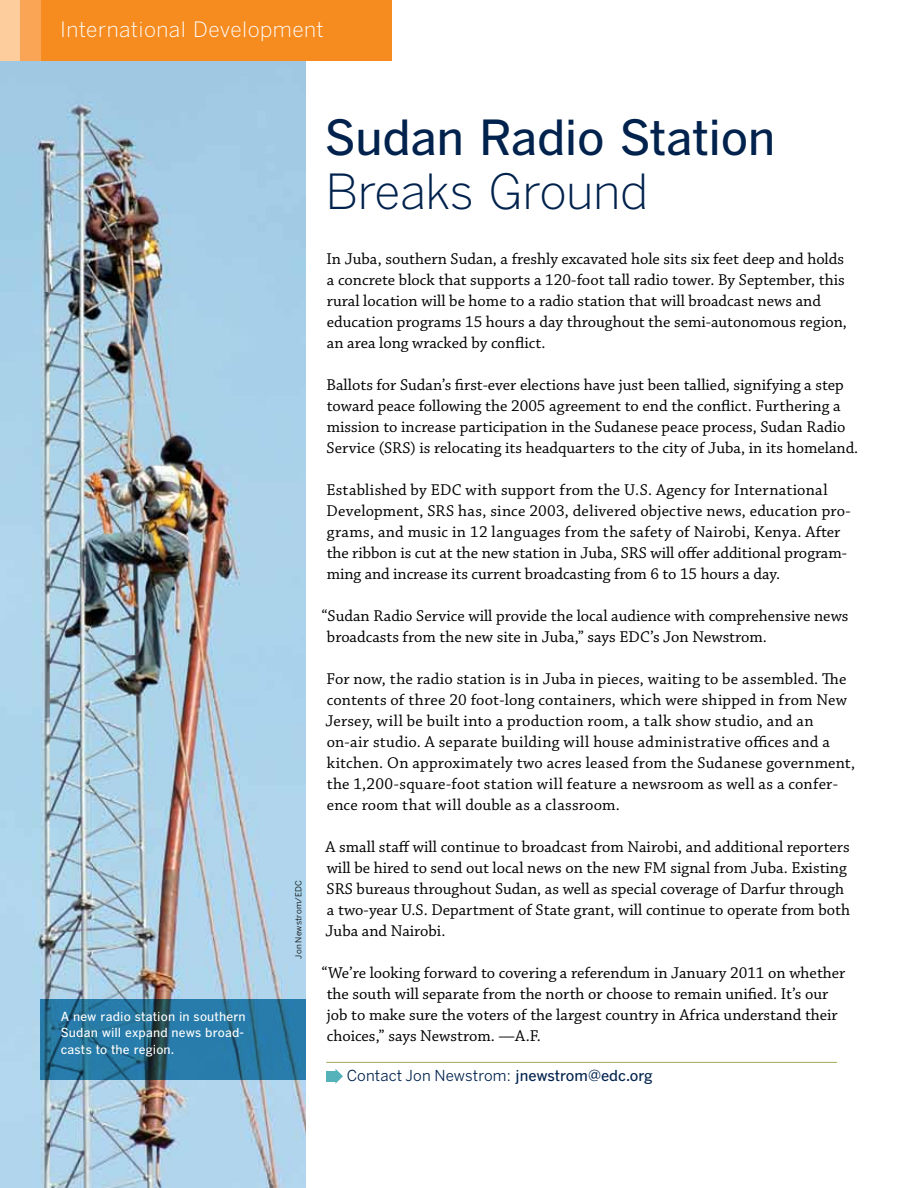
<style>
.page{position:relative;width:918px;height:1188px;background:#fff}
.page>*{position:absolute;margin:0;border:0;box-sizing:border-box;transform-origin:0 0}
.t1{font:500 48px/54px "Benton Gothic";letter-spacing:-.015em;color:#00224d}
.t2{font:300 21px "Benton Gothic";letter-spacing:.02em;color:#fff}
.t3{font:16.5px/21px "Chaparral Pro";color:#000}
.t4{font:15px "Benton Sans";letter-spacing:.01em;color:#00224d}
.t5{font:500 12.3px/16.5px "Benton Gothic";letter-spacing:.01em;color:#fff;text-align:justify}
.t6{font:8.25px "Benton Sans";letter-spacing:.025em;color:#000}
.s1{font-weight:300}
.s2{font-family:"Benton Gothic";font-weight:500}
</style>
<div class="page">
<img style="left:0;top:61px;width:306px;height:1127px">
<svg style="left:40px;top:999px;width:266px;height:81px;background:#26739b"></svg>
<div style="left:0;top:0;width:392px;height:61px;background:#f68b1f"></div>
<div style="left:0;top:0;width:20px;height:61px;background:#fdcd9d"></div>
<div style="left:20px;top:0;width:20px;height:61px;background:#f9a555"></div>
<hr style="left:326px;top:1062px;width:511px;height:1px;background:#a3aa59">
<svg style="left:335px;top:1069px;width:8px;height:15px"></svg>
<div style="left:326px;top:1071px;width:10px;height:11px;background:#56b2ba"></div>
<p class="t2" style="left:60px;top:17px;width:265px">International Development</p>
<p class="t5" style="left:61px;top:1008px;width:187px">A new radio station in southern Sudan will expand news broad&shy;casts to the region.</p>
<p class="t6" style="left:294px;top:959px;width:80px;rotate:-90deg">Jon Newstrom/EDC</p>
<h1 class="t1" style="left:325px;top:110px;width:452px">Sudan Radio Station<br><span class="s1">Breaks Ground</span></h1>
<p class="t3" style="left:327px;top:249px;width:522px">In Juba, southern Sudan, a freshly excavated hole sits six feet deep and holds a concrete block that supports a 120-foot tall radio tower. By September, this rural location will be home to a radio station that will broadcast news and education programs 15 hours a day throughout the semi-autonomous region, an area long wracked by conflict.</p>
<p class="t3" style="left:326px;top:375px;width:533px">Ballots for Sudan’s first-ever elections have just been tallied, signifying a step toward peace following the 2005 agreement to end the conflict. Furthering a mission to increase participation in the Sudanese peace process, Sudan Radio Service (SRS) is relocating its headquarters to the city of Juba, in its homeland.</p>
<p class="t3" style="left:326px;top:480px;width:526px">Established by EDC with support from the U.S. Agency for International Development, SRS has, since 2003, delivered objective news, education pro&shy;grams, and music in 12 languages from the safety of Nairobi, Kenya. After the ribbon is cut at the new station in Juba, SRS will offer additional program&shy;ming and increase its current broadcasting from 6 to 15 hours a day.</p>
<p class="t3" style="left:327px;top:606px;width:523px;text-indent:-5px">“Sudan Radio Service will provide the local audience with comprehensive news broadcasts from the new site in Juba,” says EDC’s Jon Newstrom.</p>
<p class="t3" style="left:325px;top:669px;width:531px">For now, the radio station is in Juba in pieces, waiting to be assembled. The contents of three 20 foot-long containers, which were shipped in from New Jersey, will be built into a production room, a talk show studio, and an on-air studio. A separate building will house administrative offices and a kitchen. On approximately two acres leased from the Sudanese government, the 1,200-square-foot station will feature a newsroom as well as a confer&shy;ence room that will double as a classroom.</p>
<p class="t3" style="left:325px;top:837px;width:526px">A small staff will continue to broadcast from Nairobi, and additional reporters will be hired to send out local news on the new FM signal from Juba. Existing SRS bureaus throughout Sudan, as well as special coverage of Darfur through a two-year U.S. Department of State grant, will continue to operate from both Juba and Nairobi.</p>
<p class="t3" style="left:327px;top:963px;width:520px;text-indent:-5px">“We’re looking forward to covering a referendum in January 2011 on whether the south will separate from the north or choose to remain unified. It’s our job to make sure the voters of the largest country in Africa understand their choices,” says Newstrom. —A.F.</p>
<p class="t4" style="left:347px;top:1067px;width:307px">Contact Jon Newstrom: <span class="s2">jnewstrom@edc.org</span></p>
</div>
